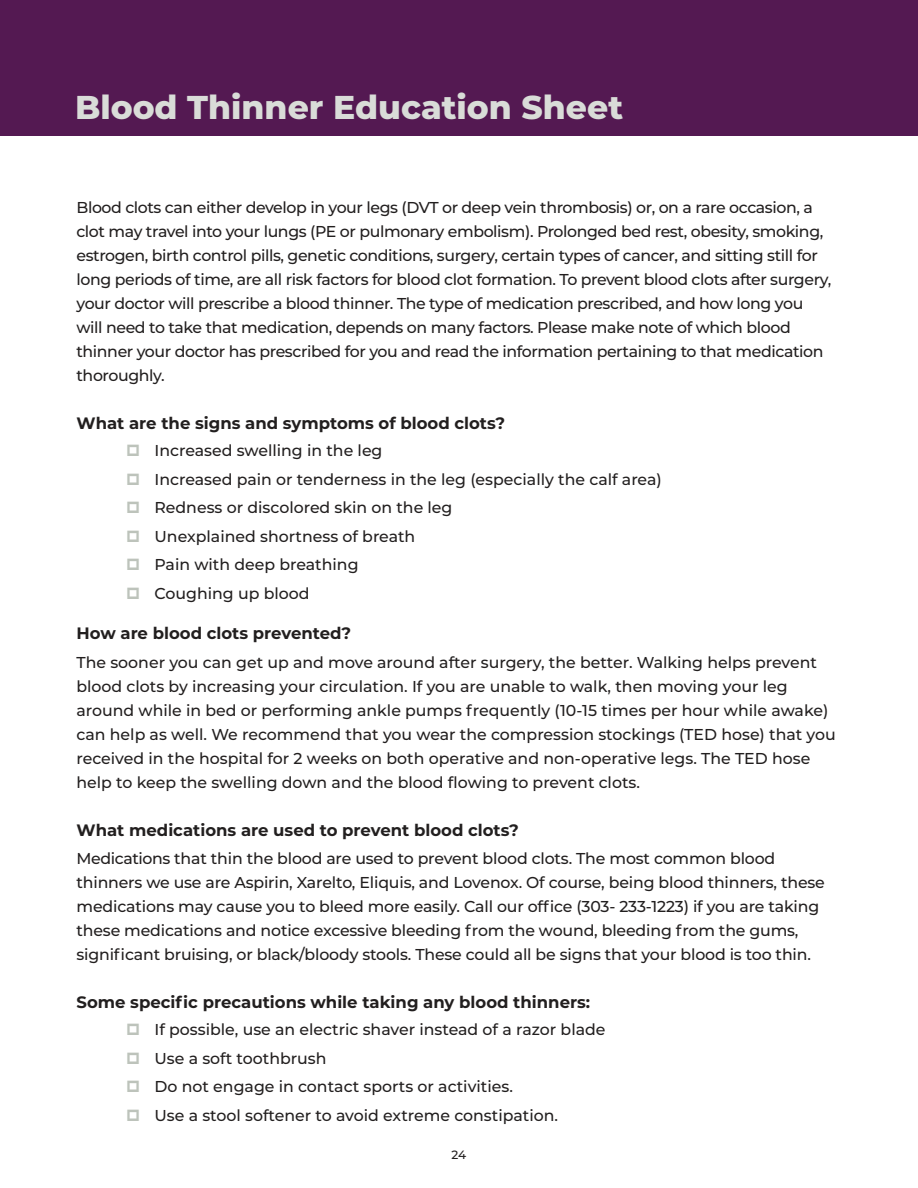
<style>
.page{position:relative;width:918px;height:1188px;background:#fff}
.page>*{position:absolute;margin:0;border:0;box-sizing:border-box;transform-origin:0 0}
.t1{font:800 33px "Montserrat";color:#d9dcd8}
.t2{font:700 16.5px "Montserrat";color:#221f1f}
.t3{font:500 15.75px/24px "Montserrat";letter-spacing:-.01em;color:#221f1f}
.t4{font:500 12px "Montserrat";color:#221f1f}
</style>
<div class="page">
<div style="left:0;top:0;width:918px;height:135px;background:#541952"></div>
<h1 class="t1" style="left:75px;top:91px;width:550px">Blood Thinner Education Sheet</h1>
<p class="t3" style="left:76px;top:196px;width:756px">Blood clots can either develop in your legs (DVT or deep vein thrombosis) or, on a rare occasion, a clot may travel into your lungs (PE or pulmonary embolism). Prolonged bed rest, obesity, smoking, estrogen, birth control pills, genetic conditions, surgery, certain types of cancer, and sitting still for long periods of time, are all risk factors for blood clot formation. To prevent blood clots after surgery, your doctor will prescribe a blood thinner. The type of medication prescribed, and how long you will need to take that medication, depends on many factors. Please make note of which blood thinner your doctor has prescribed for you and read the information pertaining to that medication thoroughly.</p>
<p class="t2" style="left:76px;top:415px;width:430px">What are the signs and symptoms of blood clots?</p>
<p class="t3" style="left:154px;top:437px;width:509px;line-height:28.5px">Increased swelling in the leg<br>Increased pain or tenderness in the leg (especially the calf area)<br>Redness or discolored skin on the leg<br>Unexplained shortness of breath<br>Pain with deep breathing<br>Coughing up blood</p>
<p class="t2" style="left:76px;top:625px;width:276px">How are blood clots prevented?</p>
<p class="t3" style="left:76px;top:651px;width:761px">The sooner you can get up and move around after surgery, the better. Walking helps prevent blood clots by increasing your circulation. If you are unable to walk, then moving your leg around while in bed or performing ankle pumps frequently (10-15 times per hour while awake) can help as well. We recommend that you wear the compression stockings (TED hose) that you received in the hospital for 2 weeks on both operative and non-operative legs. The TED hose help to keep the swelling down and the blood flowing to prevent clots.</p>
<p class="t2" style="left:76px;top:822px;width:444px">What medications are used to prevent blood clots?</p>
<p class="t3" style="left:76px;top:847px;width:750px">Medications that thin the blood are used to prevent blood clots. The most common blood thinners we use are Aspirin, Xarelto, Eliquis, and Lovenox. Of course, being blood thinners, these medications may cause you to bleed more easily. Call our office (303- 233-1223) if you are taking these medications and notice excessive bleeding from the wound, bleeding from the gums, significant bruising, or black/bloody stools. These could all be signs that your blood is too thin.</p>
<p class="t2" style="left:76px;top:994px;width:515px">Some specific precautions while taking any blood thinners:</p>
<p class="t3" style="left:154px;top:1016px;width:453px;line-height:28.5px">If possible, use an electric shaver instead of a razor blade Use a soft toothbrush<br>Do not engage in contact sports or activities.<br>Use a stool softener to avoid extreme constipation.</p>
<p class="t4" style="left:452px;top:1149px;width:16px">24</p>
</div>
